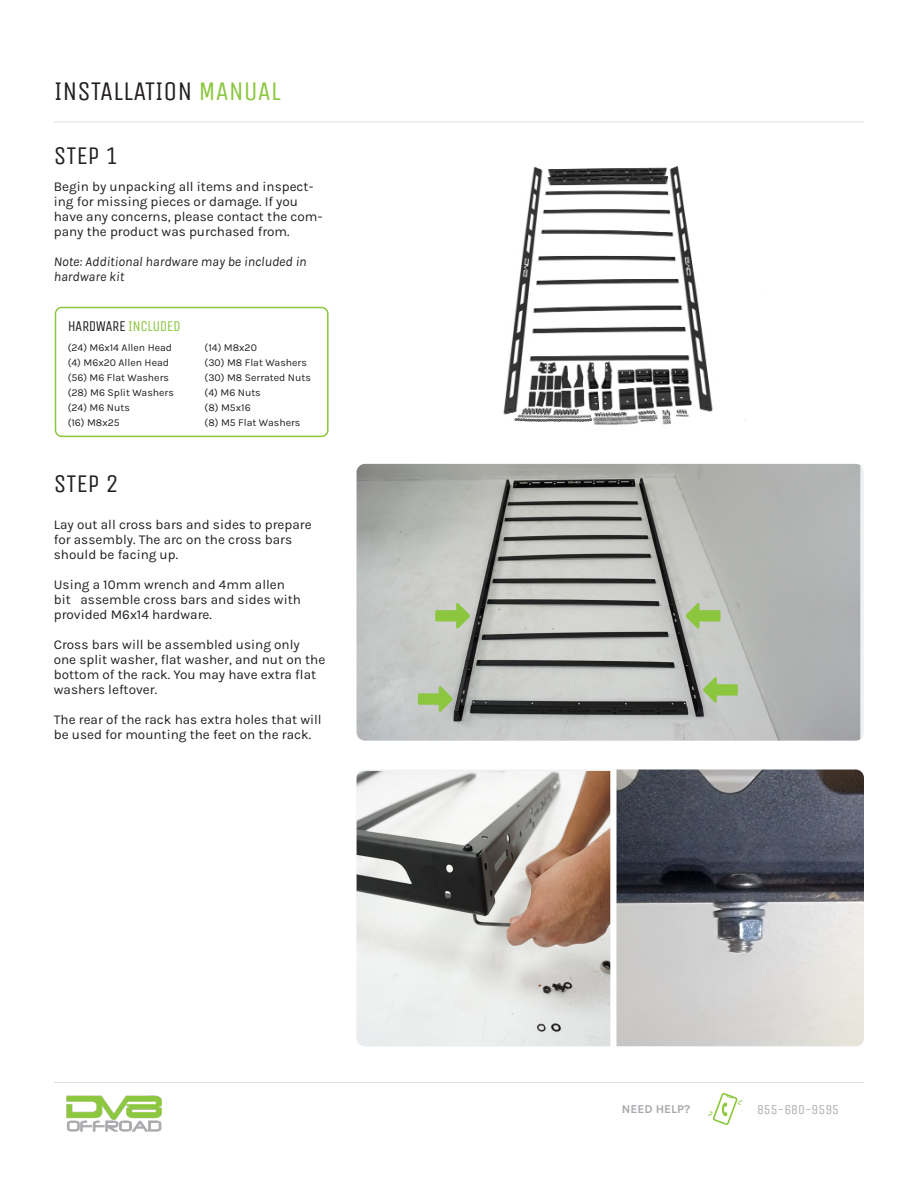
<style>
.page{position:relative;width:918px;height:1188px;background:#fff}
.page>*{position:absolute;margin:0;border:0;box-sizing:border-box;transform-origin:0 0}
.t1{font:27px "Unica One";color:#231f20}
.t2{font:25.5px "Unica One";color:#231f20}
.t3{font:15px "Unica One";letter-spacing:-.03em;color:#231f20}
.Body{font:13.5px/15px "Karla";color:#231f20}
.Body-2{font:italic 13.5px/15px "Karla";color:#231f20}
.t4{font:13.5px "Unica One";color:#aeadad}
.t5{font:700 12px "Karla";color:#a8a9ad}
.Body-3{font:10.5px "Karla";color:#231f20}
.s1{color:#8bc63e}
</style>
<div class="page">
<img style="left:357px;top:771px;width:253px;height:275px">
<img style="left:617px;top:770px;width:247px;height:276px">
<img style="left:357px;top:464px;width:503px;height:277px">
<img style="left:503px;top:166px;width:242px;height:259px">
<svg style="left:708px;top:1093px;width:34px;height:32px"></svg>
<hr style="left:54px;top:122px;width:810px;height:1px;background:#e2e0e0">
<hr style="left:54px;top:1082px;width:810px;height:1px;background:#e2e0e0">
<img style="left:66px;top:1095px;width:96px;height:37px">
<div style="left:55px;top:307px;width:274px;height:130px;border:2px solid #8bc63e;border-radius:6px"></div>
<svg style="left:686px;top:603px;width:34px;height:26px"></svg>
<svg style="left:703px;top:677px;width:35px;height:26px"></svg>
<svg style="left:418px;top:686px;width:35px;height:26px"></svg>
<svg style="left:435px;top:603px;width:35px;height:26px"></svg>
<p class="t1" style="left:54px;top:76px;width:228px">INSTALLATION <span class="s1">MANUAL</span></p>
<p class="t2" style="left:54px;top:141px;width:66px">STEP 1</p>
<p class="Body" style="left:54px;top:178px;width:270px">Begin by unpacking all items and inspect&shy;ing for missing pieces or damage. If you have any concerns, please contact the com&shy;pany the product was purchased from.</p>
<p class="Body-2" style="left:54px;top:253px;width:254px">Note: Additional hardware may be included in hardware kit</p>
<p class="t3" style="left:68px;top:317px;width:114px">HARDWARE <span class="s1">INCLUDED</span></p>
<p class="Body-3" style="left:68px;top:341px;width:106px">(24) M6x14 Allen Head</p>
<p class="Body-3" style="left:68px;top:356px;width:103px">(4) M6x20 Allen Head</p>
<p class="Body-3" style="left:68px;top:371px;width:103px">(56) M6 Flat Washers</p>
<p class="Body-3" style="left:68px;top:386px;width:108px">(28) M6 Split Washers</p>
<p class="Body-3" style="left:68px;top:401px;width:64px">(24) M6 Nuts</p>
<p class="Body-3" style="left:68px;top:416px;width:54px">(16) M8x25</p>
<p class="t2" style="left:54px;top:469px;width:66px">STEP 2</p>
<p class="Body-3" style="left:205px;top:341px;width:54px">(14) M8x20</p>
<p class="Body-3" style="left:205px;top:356px;width:104px">(30) M8 Flat Washers</p>
<p class="Body-3" style="left:205px;top:371px;width:108px">(30) M8 Serrated Nuts</p>
<p class="Body-3" style="left:205px;top:386px;width:58px">(4) M6 Nuts</p>
<p class="Body-3" style="left:205px;top:401px;width:48px">(8) M5x16</p>
<p class="Body-3" style="left:205px;top:416px;width:97px">(8) M5 Flat Washers</p>
<p class="Body" style="left:54px;top:517px;width:259px">Lay out all cross bars and sides to prepare for assembly. The arc on the cross bars should be facing up.</p>
<p class="Body" style="left:54px;top:577px;width:249px">Using a 10mm wrench and 4mm allen bit assemble cross bars and sides with provided M6x14 hardware.</p>
<p class="Body" style="left:54px;top:637px;width:273px">Cross bars will be assembled using only one split washer, flat washer, and nut on the bottom of the rack. You may have extra flat washers leftover.</p>
<p class="Body" style="left:54px;top:712px;width:269px">The rear of the rack has extra holes that will be used for mounting the feet on the rack.</p>
<p class="t5" style="left:622px;top:1101px;width:70px">NEED HELP?</p>
<p class="t4" style="left:757px;top:1102px;width:84px">855-680-9595</p>
</div>
